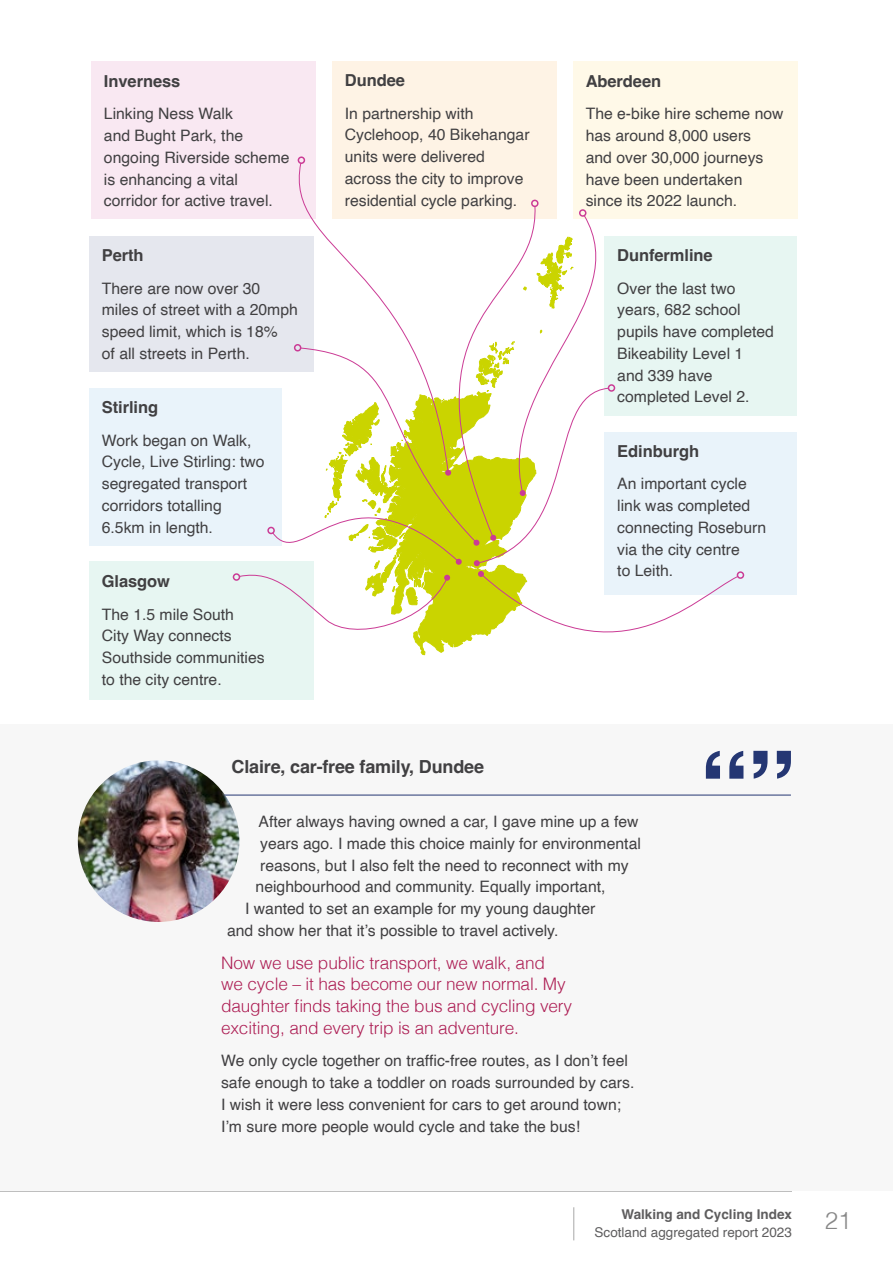
<style>
.page{position:relative;width:893px;height:1263px;background:#fff}
.page>*{position:absolute;margin:0;border:0;box-sizing:border-box;transform-origin:0 0}
.t1{font:300 24px "Helvetica";color:#878787}
.Section_heading__h3{font:700 18px "Helvetica";letter-spacing:-.01em;color:#414042}
.t2{font:300 17.25px/21.8px "Helvetica";letter-spacing:-.01em;color:#ad1e54}
.Developing_City_highlight_header{font:700 16.5px "Helvetica";letter-spacing:-.005em;color:#414042}
.Body__balance_ragged_lines{font:15.75px/21.8px "Helvetica";color:#414042}
.t3{font:13.5px "Helvetica";color:#5e5d5e}
.t4{font:700 13.5px "Helvetica";color:#5e5d5e}
</style>
<div class="page">
<hr style="left:0;top:1191px;width:792px;height:1px;background:#b2b2b2">
<hr style="left:573px;top:1207px;width:1px;height:33px;background:#b2b2b2">
<div style="left:0;top:724px;width:893px;height:467px;background:#f7f7f7"></div>
<hr style="left:165px;top:795px;width:626px;height:1px;background:#253773">
<svg style="left:753px;top:751px;width:38px;height:28px"></svg>
<svg style="left:706px;top:751px;width:37px;height:28px"></svg>
<img style="left:78px;top:760px;width:161px;height:162px;border-radius:81px">
<div style="left:91px;top:62px;width:225px;height:157px;background:#f9e8f2"></div>
<div style="left:332px;top:61px;width:224px;height:157px;background:#fef3e5"></div>
<div style="left:573px;top:62px;width:224px;height:157px;background:#fff9e8"></div>
<div style="left:604px;top:236px;width:193px;height:179px;background:#e7f6f2"></div>
<div style="left:604px;top:432px;width:193px;height:163px;background:#e9f3fa"></div>
<div style="left:89px;top:562px;width:224px;height:138px;background:#e7f6f2"></div>
<div style="left:89px;top:388px;width:193px;height:157px;background:#e9f3fa"></div>
<div style="left:89px;top:236px;width:224px;height:136px;background:#e5e7ee"></div>
<div style="left:579px;top:209px;width:7px;height:8px;border:2px solid #cb3b95;border-radius:50%"></div>
<div style="left:297px;top:156px;width:8px;height:8px;border:2px solid #cb3b95;border-radius:50%"></div>
<svg style="left:531px;top:199px;width:8px;height:10px"></svg>
<div style="left:233px;top:573px;width:7px;height:8px;border:2px solid #cb3b95;border-radius:50%"></div>
<div style="left:737px;top:571px;width:7px;height:8px;border:2px solid #cb3b95;border-radius:50%"></div>
<svg style="left:239px;top:215px;width:500px;height:476px"></svg>
<h3 class="Developing_City_highlight_header" style="left:104px;top:71px;width:78px">Inverness</h3>
<p class="Body__balance_ragged_lines" style="left:104px;top:103px;width:187px">Linking Ness Walk<br>and Bught Park, the ongoing Riverside scheme is enhancing a vital corridor for active travel.</p>
<h3 class="Developing_City_highlight_header" style="left:102px;top:245px;width:43px">Perth</h3>
<p class="Body__balance_ragged_lines" style="left:102px;top:278px;width:198px">There are now over 30 miles of street with a 20mph speed limit, which is 18%<br>of all streets in Perth.</p>
<h3 class="Developing_City_highlight_header" style="left:102px;top:397px;width:58px">Stirling</h3>
<p class="Body__balance_ragged_lines" style="left:102px;top:430px;width:164px">Work began on Walk,<br>Cycle, Live Stirling: two segregated transport corridors totalling<br>6.5km in length.</p>
<h3 class="Developing_City_highlight_header" style="left:102px;top:571px;width:70px">Glasgow</h3>
<p class="Body__balance_ragged_lines" style="left:102px;top:604px;width:164px">The 1.5 mile South<br>City Way connects<br>Southside communities to the city centre.</p>
<h3 class="Developing_City_highlight_header" style="left:345px;top:70px;width:62px">Dundee</h3>
<p class="Body__balance_ragged_lines" style="left:345px;top:103px;width:186px">In partnership with<br>Cyclehoop, 40 Bikehangar units were delivered across the city to improve residential cycle parking.</p>
<h3 class="Developing_City_highlight_header" style="left:586px;top:71px;width:77px">Aberdeen</h3>
<p class="Body__balance_ragged_lines" style="left:586px;top:103px;width:199px">The e-bike hire scheme now has around 8,000 users<br>and over 30,000 journeys have been undertaken<br>since its 2022 launch.</p>
<h3 class="Developing_City_highlight_header" style="left:617px;top:245px;width:97px">Dunfermline</h3>
<p class="Body__balance_ragged_lines" style="left:617px;top:278px;width:158px">Over the last two years, 682 school pupils have completed<br>Bikeability Level 1<br>and 339 have completed Level 2.</p>
<h3 class="Developing_City_highlight_header" style="left:617px;top:441px;width:83px">Edinburgh</h3>
<p class="Body__balance_ragged_lines" style="left:617px;top:473px;width:150px">An important cycle link was completed connecting Roseburn via the city centre<br>to Leith.</p>
<h3 class="Section_heading__h3" style="left:232px;top:755px;width:254px">Claire, car-free family, Dundee</h3>
<p class="Body__balance_ragged_lines" style="left:259px;top:811px;width:381px">After always having owned a car, I gave mine up a few</p>
<p class="Body__balance_ragged_lines" style="left:260px;top:833px;width:382px">years ago. I made this choice mainly for environmental</p>
<p class="Body__balance_ragged_lines" style="left:260px;top:855px;width:370px">reasons, but I also felt the need to reconnect with my</p>
<p class="Body__balance_ragged_lines" style="left:256px;top:876px;width:351px">neighbourhood and community. Equally important,</p>
<p class="Body__balance_ragged_lines" style="left:245px;top:898px;width:352px">I wanted to set an example for my young daughter</p>
<p class="Body__balance_ragged_lines" style="left:227px;top:920px;width:333px">and show her that it’s possible to travel actively.</p>
<p class="t2" style="left:221px;top:950px;width:352px">Now we use public transport, we walk, and<br>we cycle – it has become our new normal. My daughter finds taking the bus and cycling very exciting, and every trip is an adventure.</p>
<p class="Body__balance_ragged_lines" style="left:221px;top:1050px;width:415px">We only cycle together on traffic-free routes, as I don’t feel safe enough to take a toddler on roads surrounded by cars.<br>I wish it were less convenient for cars to get around town; I’m sure more people would cycle and take the bus!</p>
<p class="t4" style="left:621px;top:1206px;width:172px">Walking and Cycling Index</p>
<p class="t3" style="left:595px;top:1221px;width:199px">Scotland aggregated report 2023</p>
<h1 class="t1" style="left:825px;top:1200px;width:28px">21</h1>
</div>
